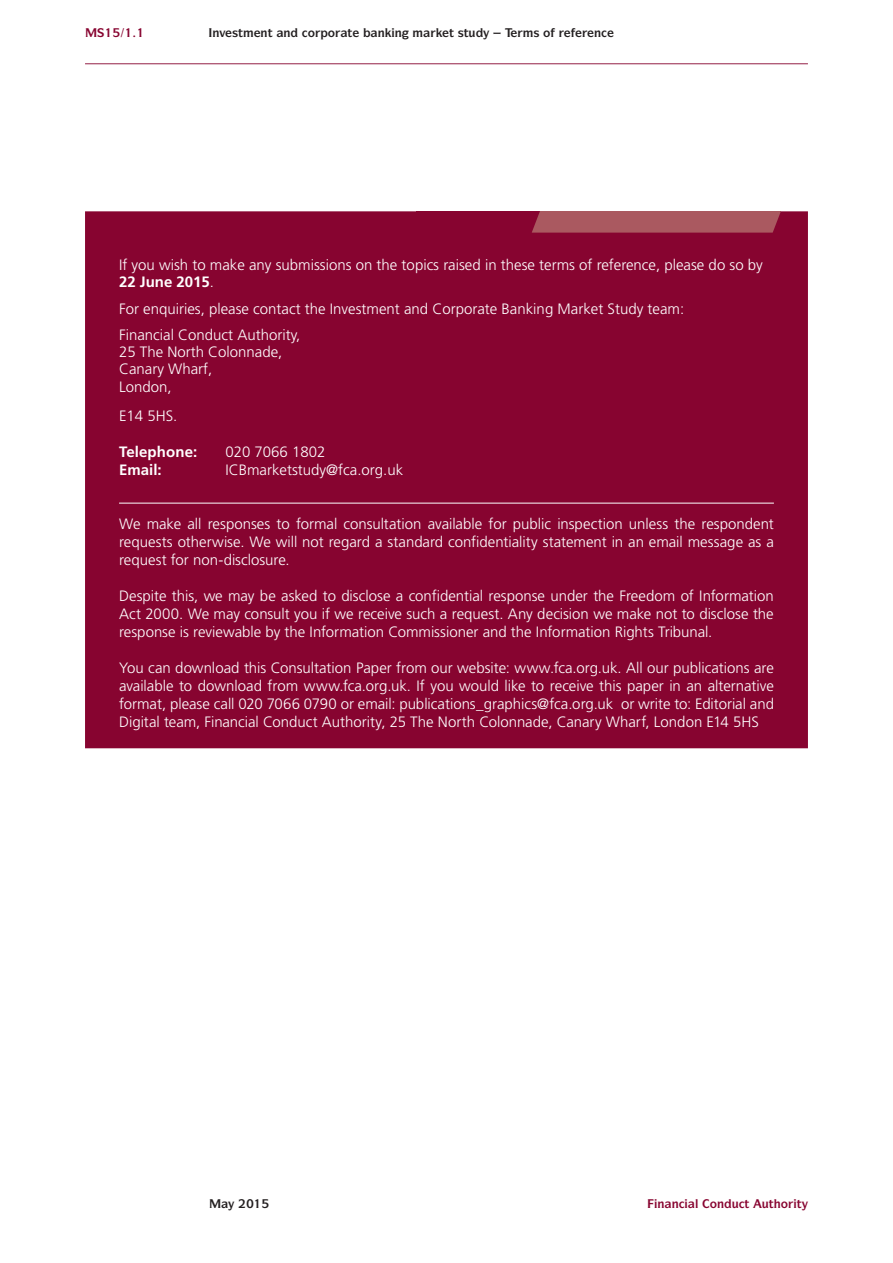
<style>
.page{position:relative;width:893px;height:1263px;background:#fff}
.page>*{position:absolute;margin:0;border:0;box-sizing:border-box;transform-origin:0 0}
.Numbered_Main_Text{font:300 15px/18px "Frutiger LT Std";color:#fff;text-align:justify}
.Numbered_Main_Text-2{font:700 15px "Frutiger LT Std";letter-spacing:.005em;color:#fff}
.t1{font:700 12px "ITC Symbol Std";color:#231f20}
.t2{font:700 12px "ITC Symbol Std";color:#870430}
.s1{font-weight:700}
</style>
<div class="page">
<hr style="left:85px;top:63px;width:723px;height:1px;background:#870430">
<div style="left:85px;top:211px;width:723px;height:537px;background:#870430"></div>
<div style="left:417px;top:211px;width:364px;height:22px;background:#870430"></div>
<svg style="left:532px;top:211px;width:249px;height:22px;background:#a8545d"></svg>
<hr style="left:119px;top:503px;width:655px;height:1px;background:#fff">
<p class="t1" style="left:212px;top:24px;width:32px">■❖ ▲▼</p>
<p class="t1" style="left:261px;top:24px;width:32px">■▼ ■</p>
<p class="t1" style="left:308px;top:24px;width:46px">□□▼</p>
<p class="t1" style="left:449px;top:24px;width:28px">▼ ▲▼◆</p>
<p class="t1" style="left:594px;top:24px;width:9px">■</p>
<p class="Numbered_Main_Text" style="left:119px;top:257px;width:645px;line-height:17.2px">If you wish to make any submissions on the topics raised in these terms of reference, please do so by<br><span class="s1">22 June 2015</span>.</p>
<p class="Numbered_Main_Text" style="left:119px;top:300px;width:567px">For enquiries, please contact the Investment and Corporate Banking Market Study team:</p>
<p class="Numbered_Main_Text" style="left:119px;top:326px;width:183px">Financial Conduct Authority,</p>
<p class="Numbered_Main_Text" style="left:119px;top:343px;width:165px">25 The North Colonnade,</p>
<p class="Numbered_Main_Text" style="left:119px;top:360px;width:95px">Canary Wharf,</p>
<p class="Numbered_Main_Text" style="left:119px;top:378px;width:54px">London,</p>
<p class="Numbered_Main_Text" style="left:119px;top:407px;width:60px">E14 5HS.</p>
<p class="Numbered_Main_Text-2" style="left:119px;top:443px;width:80px">Telephone:</p>
<p class="Numbered_Main_Text" style="left:225px;top:443px;width:102px">020 7066 1802</p>
<p class="Numbered_Main_Text-2" style="left:119px;top:461px;width:44px">Email:</p>
<p class="Numbered_Main_Text" style="left:225px;top:461px;width:179px">ICBmarketstudy@fca.org.uk</p>
<p class="Numbered_Main_Text" style="left:119px;top:515px;width:656px">We make all responses to formal consultation available for public inspection unless the respondent requests otherwise. We will not regard a standard confidentiality statement in an email message as a request for non-disclosure.</p>
<p class="Numbered_Main_Text" style="left:119px;top:587px;width:656px">Despite this, we may be asked to disclose a confidential response under the Freedom of Information Act 2000. We may consult you if we receive such a request. Any decision we make not to disclose the response is reviewable by the Information Commissioner and the Information Rights Tribunal.</p>
<p class="Numbered_Main_Text" style="left:119px;top:659px;width:656px">You can download this Consultation Paper from our website: www.fca.org.uk. All our publications are available to download from www.fca.org.uk. If you would like to receive this paper in an alternative format, please call 020 7066 0790 or email: publications_graphics@fca.org.uk or write to: Editorial and Digital team, Financial Conduct Authority, 25 The North Colonnade, Canary Wharf, London E14 5HS</p>
<p class="t2" style="left:695px;top:1196px;width:108px">● □■◆▼ ◆▼□ ▼</p>
</div>
